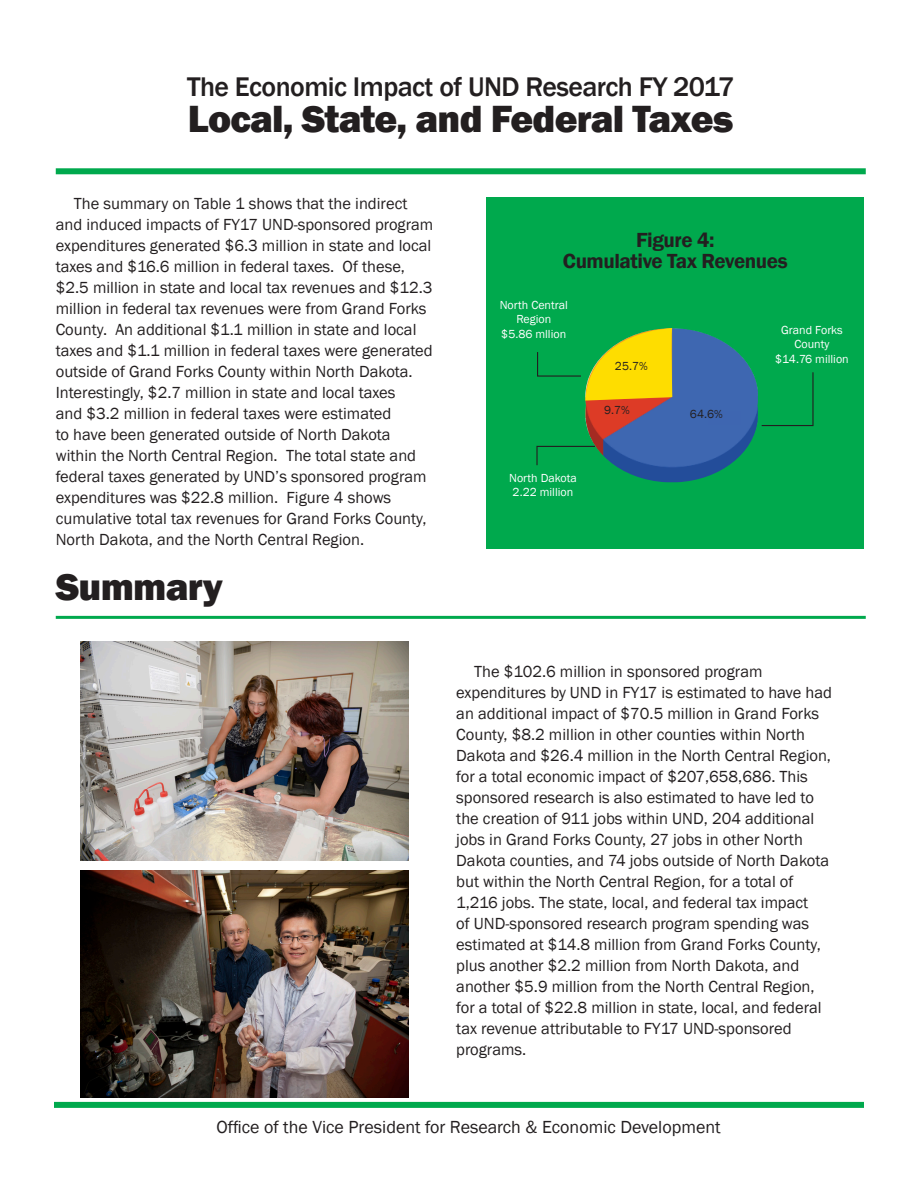
<style>
.page{position:relative;width:918px;height:1188px;background:#fff}
.page>*{position:absolute;margin:0;border:0;box-sizing:border-box;transform-origin:0 0}
.t1{font:800 39px "Franklin Gothic";letter-spacing:-.02em;color:#231f20}
.t2{font:500 27.75px "Franklin Gothic";letter-spacing:-.02em;color:#231f20}
.t3{font:600 21px "Franklin Gothic";letter-spacing:-.02em;color:#231f20}
.t4{font:18px "Franklin Gothic";color:#231f20}
.t5{font:16.5px/21px "Franklin Gothic";color:#231f20}
.t6{font:12px "Franklin Gothic";color:#fff}
.t7{font:12px "Franklin Gothic";color:#231f20}
</style>
<div class="page">
<div style="left:486px;top:197px;width:378px;height:352px;background:#00a94d"></div>
<div style="left:56px;top:168px;width:810px;height:6px;background:#00a94d"></div>
<div style="left:54px;top:1102px;width:810px;height:6px;background:#00a94d"></div>
<svg style="left:761px;top:372px;width:53px;height:55px"></svg>
<svg style="left:536px;top:445px;width:49px;height:21px"></svg>
<img style="left:585px;top:328px;width:173px;height:154px">
<img style="left:81px;top:642px;width:328px;height:218px">
<hr style="left:56px;top:616px;width:810px;height:3px;background:#00a94d">
<img style="left:81px;top:871px;width:328px;height:226px">
<svg style="left:537px;top:328px;width:137px;height:73px"></svg>
<div style="left:600px;top:405px;width:25px;height:15px;background:#df3c25"></div>
<div style="left:708px;top:411px;width:33px;height:14px;background:#3e66b1"></div>
<p class="t2" style="left:187px;top:70px;width:549px">The Economic Impact of UND Research FY 2017</p>
<p class="t1" style="left:188px;top:94px;width:547px">Local, State, and Federal Taxes</p>
<p class="t5" style="left:56px;top:193px;width:379px;text-indent:18px">The summary on Table 1 shows that the indirect and induced impacts of FY17 UND-sponsored program expenditures generated $6.3 million in state and local taxes and $16.6 million in federal taxes. Of these, $2.5 million in state and local tax revenues and $12.3 million in federal tax revenues were from Grand Forks County. An additional $1.1 million in state and local taxes and $1.1 million in federal taxes were generated outside of Grand Forks County within North Dakota.<br>Interestingly, $2.7 million in state and local taxes<br>and $3.2 million in federal taxes were estimated<br>to have been generated outside of North Dakota within the North Central Region. The total state and federal taxes generated by UND’s sponsored program expenditures was $22.8 million. Figure 4 shows cumulative total tax revenues for Grand Forks County, North Dakota, and the North Central Region.</p>
<p class="t1" style="left:56px;top:561px;width:168px">Summary</p>
<p class="t3" style="left:636px;top:227px;width:80px">Figure 4:</p>
<p class="t3" style="left:563px;top:248px;width:226px">Cumulative Tax Revenues</p>
<p class="t6" style="left:500px;top:297px;width:70px">North Central</p>
<p class="t6" style="left:516px;top:312px;width:36px">Region</p>
<p class="t6" style="left:501px;top:326px;width:66px">$5.86 mllion</p>
<p class="t6" style="left:509px;top:470px;width:69px">North Dakota</p>
<p class="t6" style="left:513px;top:485px;width:62px">2.22 million</p>
<p class="t7" style="left:615px;top:359px;width:34px">25.7%</p>
<p class="t7" style="left:604px;top:402px;width:27px">9.7%</p>
<p class="t7" style="left:690px;top:406px;width:34px">64.6%</p>
<p class="t6" style="left:781px;top:322px;width:63px">Grand Forks</p>
<p class="t6" style="left:795px;top:337px;width:36px">County</p>
<p class="t6" style="left:775px;top:351px;width:75px">$14.76 million</p>
<p class="t5" style="left:456px;top:661px;width:377px;text-indent:18px">The $102.6 million in sponsored program expenditures by UND in FY17 is estimated to have had an additional impact of $70.5 million in Grand Forks County, $8.2 million in other counties within North Dakota and $26.4 million in the North Central Region, for a total economic impact of $207,658,686. This sponsored research is also estimated to have led to the creation of 911 jobs within UND, 204 additional jobs in Grand Forks County, 27 jobs in other North Dakota counties, and 74 jobs outside of North Dakota but within the North Central Region, for a total of 1,216 jobs. The state, local, and federal tax impact<br>of UND-sponsored research program spending was estimated at $14.8 million from Grand Forks County, plus another $2.2 million from North Dakota, and another $5.9 million from the North Central Region, for a total of $22.8 million in state, local, and federal tax revenue attributable to FY17 UND-sponsored programs.</p>
<p class="t4" style="left:216px;top:1116px;width:506px">Office of the Vice President for Research &amp; Economic Development</p>
</div>
